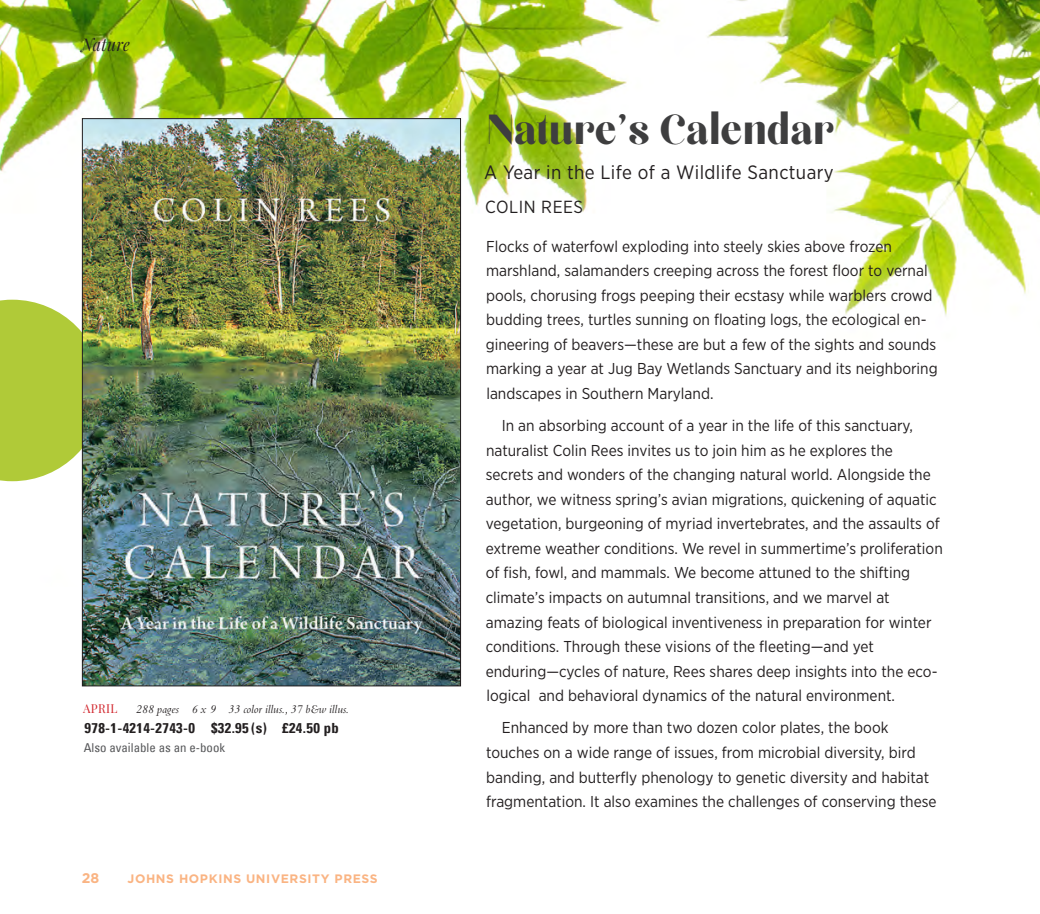
<style>
.page{position:relative;width:1040px;height:914px;background:#fff}
.page>*{position:absolute;margin:0;border:0;box-sizing:border-box;transform-origin:0 0}
.ti{font:52.5px "Chloe";color:#3e3e3f;scale:.9 1}
.st{font:19.25px "Gotham Narrow";letter-spacing:.02em;color:#231f20}
.au{font:17.5px "Gotham Narrow";letter-spacing:.03em;color:#231f20}
.t1{font:italic 17.5px "Playfair Display";letter-spacing:.02em;color:#231f20;scale:.9 1}
.tx{font:15.75px/24.5px "Gotham Narrow";color:#231f20}
.tx2{font:15.75px/24.5px "Gotham Narrow";color:#231f20}
.price2{font:700 condensed 14px "Univers";letter-spacing:.025em;color:#231f20;scale:1.05 1}
.t2{font:700 14px "Gotham";color:#fab483}
.price{font:italic 12.25px "Bembo";color:#231f20;scale:.96 1}
.t3{font:700 12.25px "Gotham";letter-spacing:.05em;color:#fab483}
.price2-2{font:condensed 12.25px "Univers";color:#57585a;scale:1.05 1}
.price-2{font:12.25px "Playfair Display";letter-spacing:.035em;color:#d1232a;scale:.96 1}
</style>
<div class="page">
<img style="left:0;top:0;width:1040px;height:587px">
<svg style="left:0;top:300px;width:82px;height:181px;background:#b7ce4a"></svg>
<img style="left:84px;top:120px;width:375px;height:564px">
<p class="t1" style="left:81px;top:33px;width:55px">Nature</p>
<p class="price-2" style="left:83px;top:701px;width:37px">APRIL</p>
<p class="price" style="left:136px;top:702px;width:224px">288 pages 6 x 9 33 color illus., 37 b&amp;w illus.</p>
<p class="price2" style="left:85px;top:719px;width:244px">978-1-4214-2743-0 $32.95 (s) £24.50 pb</p>
<p class="price2-2" style="left:84px;top:740px;width:136px">Also available as an e-book</p>
<p class="t2" style="left:82px;top:868px;width:19px">28</p>
<p class="t3" style="left:127px;top:870px;width:252px">JOHNS HOPKINS UNIVERSITY PRESS</p>
<p class="ti" style="left:487px;top:102px;width:388px">Nature’s Calendar</p>
<p class="st" style="left:484px;top:160px;width:351px">A Year in the Life of a Wildlife Sanctuary</p>
<p class="au" style="left:485px;top:196px;width:99px">COLIN REES</p>
<p class="tx2" style="left:485px;top:234px;width:453px">Flocks of waterfowl exploding into steely skies above frozen marshland, salamanders creeping across the forest floor to vernal pools, chorusing frogs peeping their ecstasy while warblers crowd budding trees, turtles sunning on floating logs, the ecological en&shy;gineering of beavers—these are but a few of the sights and sounds marking a year at Jug Bay Wetlands Sanctuary and its neighboring landscapes in Southern Maryland.</p>
<p class="tx" style="left:485px;top:413px;width:458px;text-indent:16px">In an absorbing account of a year in the life of this sanctuary, naturalist Colin Rees invites us to join him as he explores the secrets and wonders of the changing natural world. Alongside the author, we witness spring’s avian migrations, quickening of aquatic vegetation, burgeoning of myriad invertebrates, and the assaults of extreme weather conditions. We revel in summertime’s proliferation of fish, fowl, and mammals. We become attuned to the shifting climate’s impacts on autumnal transitions, and we marvel at amazing feats of biological inventiveness in preparation for winter conditions. Through these visions of the fleeting—and yet enduring—cycles of nature, Rees shares deep insights into the eco&shy;logical and behavioral dynamics of the natural environment.</p>
<p class="tx" style="left:486px;top:715px;width:452px;text-indent:16px">Enhanced by more than two dozen color plates, the book touches on a wide range of issues, from microbial diversity, bird banding, and butterfly phenology to genetic diversity and habitat fragmentation. It also examines the challenges of conserving these</p>
</div>
